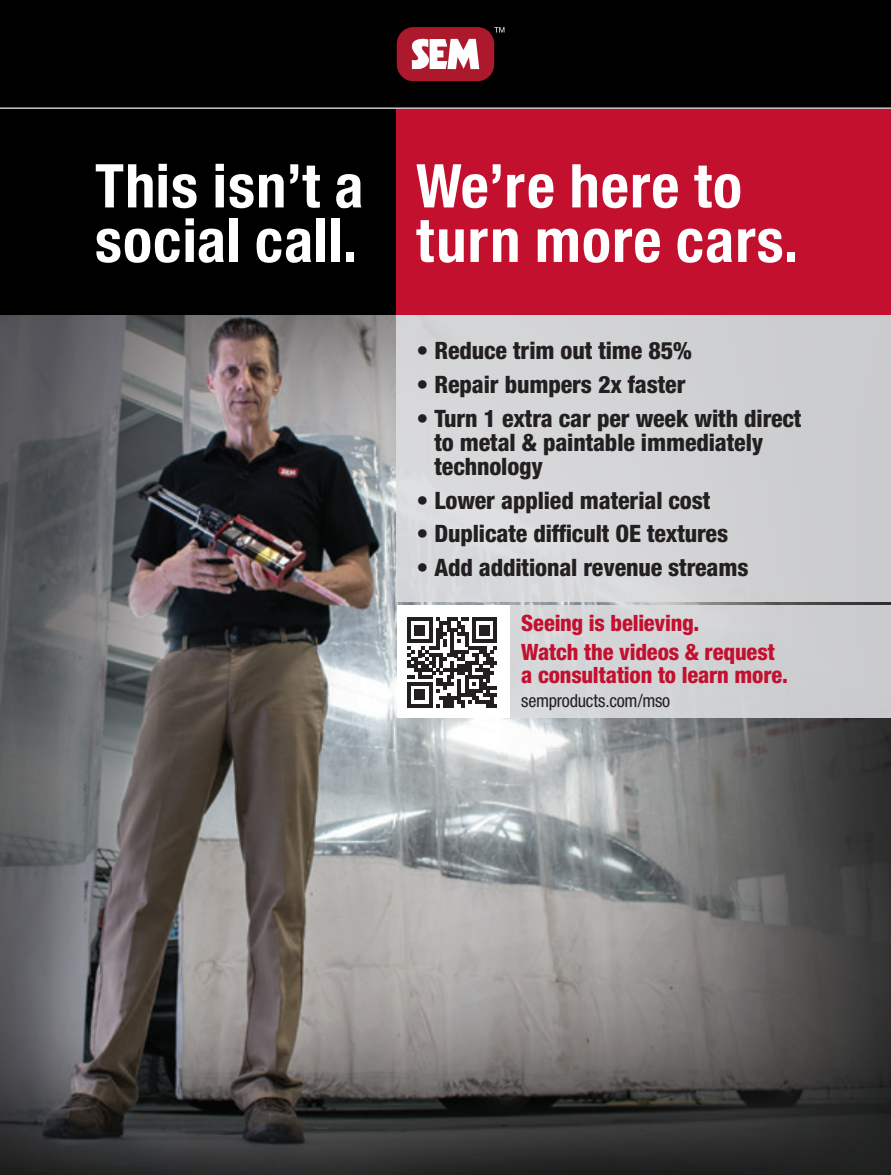
<style>
.page{position:relative;width:891px;height:1175px;background:#fff}
.page>*{position:absolute;margin:0;border:0;box-sizing:border-box;transform-origin:0 0}
.t1{font:700 condensed 60.45px/54.4px "Helvetica Neue LT Std";letter-spacing:.02em;color:#fff}
.t2{font:800 condensed 24px/24px "Helvetica Neue LT Std";letter-spacing:-.005em;color:#231f20}
.t3{font:800 condensed 22.5px/29px "Helvetica Neue LT Std";letter-spacing:-.01em;color:#c3102f}
.t4{font:condensed 18px "Helvetica Neue LT Std";letter-spacing:-.01em;color:#231f20}
</style>
<div class="page">
<img style="left:0;top:315px;width:891px;height:859px">
<div style="left:0;top:100px;width:425px;height:215px;background:#000"></div>
<div style="left:397px;top:315px;width:494px;height:286px;background:#d3d4d6"></div>
<div style="left:397px;top:605px;width:494px;height:113px;background:#d1d3d5"></div>
<div style="left:397px;top:605px;width:113px;height:113px;background:#fff"></div>
<div style="left:397px;top:100px;width:494px;height:215px;background:#c3102f"></div>
<svg style="left:407px;top:617px;width:90px;height:90px"></svg>
<div style="left:0;top:0;width:891px;height:107px;background:#000"></div>
<hr style="left:0;top:107px;width:891px;height:2px;background:#c7c8ca">
<div style="left:397px;top:27px;width:97px;height:54px;background:#ad192c;border-radius:17px"></div>
<svg style="left:412px;top:39px;width:67px;height:30px"></svg>
<svg style="left:494px;top:27px;width:10px;height:6px"></svg>
<h1 class="t1" style="left:95px;top:158px;width:270px">This isn’t a social call.</h1>
<h1 class="t1" style="left:416px;top:158px;width:384px">We’re here to turn more cars.</h1>
<p class="t2" style="left:416px;top:338px;width:277px">• Reduce trim out time 85%</p>
<p class="t2" style="left:416px;top:372px;width:271px">• Repair bumpers 2x faster</p>
<p class="t2" style="left:434px;top:406px;width:369px;text-indent:-18px">• Turn 1 extra car per week with direct to metal &amp; paintable immediately technology</p>
<p class="t2" style="left:416px;top:487px;width:295px">• Lower applied material cost</p>
<p class="t2" style="left:416px;top:521px;width:313px">• Duplicate difficult OE textures</p>
<p class="t2" style="left:416px;top:555px;width:334px">• Add additional revenue streams</p>
<p class="t3" style="left:521px;top:608px;width:255px">Seeing is believing.<br>Watch the videos &amp; request</p>
<p class="t3" style="left:521px;top:660px;width:268px">a consultation to learn more.</p>
<p class="t4" style="left:521px;top:690px;width:151px">semproducts.com/mso</p>
</div>
